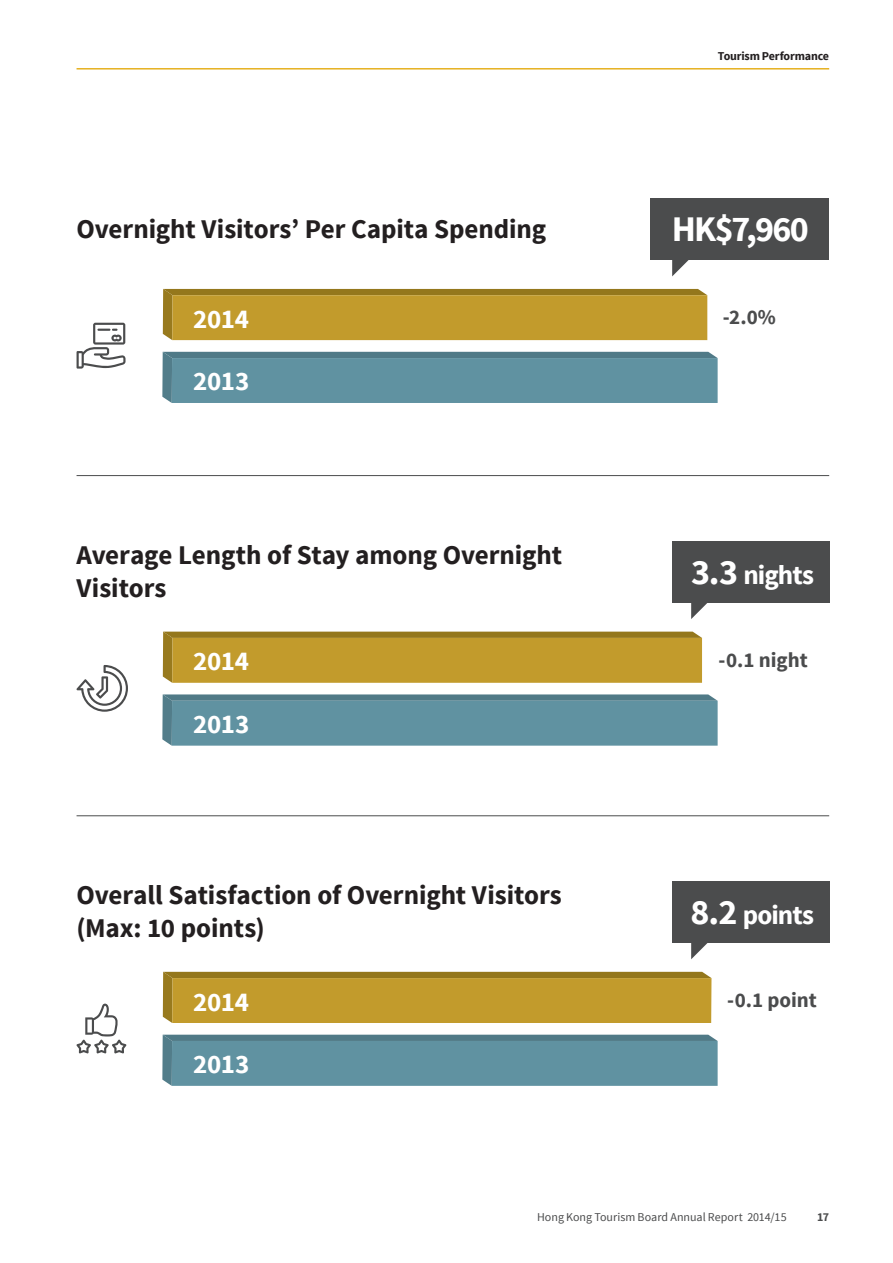
<style>
.page{position:relative;width:893px;height:1263px;background:#fff}
.page>*{position:absolute;margin:0;border:0;box-sizing:border-box;transform-origin:0 0}
.Body{font:700 36px "Source Sans Pro";color:#fff}
.SubHeading_Color{font:700 27px/32.4px "Source Sans Pro";letter-spacing:-.005em;color:#231f20}
.SubHeading_Color-2{font:700 27px "Source Sans Pro";letter-spacing:-.005em;color:#fff}
.Body-2{font:700 27px "Source Sans Pro";letter-spacing:-.035em;color:#fff}
.Sub_Heading_2{font:700 21px "Source Sans Pro";letter-spacing:-.005em;color:#4b4c4d}
.t1{font:12px "Source Sans Pro";color:#4b4c4d}
.t2{font:700 12px "Source Sans Pro";letter-spacing:-.015em;color:#231f20}
.t3{font:700 12px "Source Sans Pro";color:#4b4c4d}
.s1{font-size:36px}
</style>
<div class="page">
<hr style="left:77px;top:68px;width:752px;height:2px;background:#e6b120">
<div style="left:163px;top:972px;width:548px;height:51px;background:#94771c"></div>
<div style="left:172px;top:978px;width:539px;height:45px;background:#c29b2c"></div>
<div style="left:162px;top:1035px;width:556px;height:51px;background:#507a87"></div>
<div style="left:172px;top:1041px;width:546px;height:45px;background:#6092a1"></div>
<svg style="left:163px;top:632px;width:539px;height:51px;background:#987b22"></svg>
<div style="left:172px;top:638px;width:530px;height:45px;background:#c29b2c"></div>
<svg style="left:162px;top:694px;width:556px;height:52px;background:#628894"></svg>
<div style="left:172px;top:701px;width:546px;height:45px;background:#6092a1"></div>
<div style="left:163px;top:289px;width:544px;height:51px;background:#94771c"></div>
<div style="left:172px;top:295px;width:535px;height:45px;background:#c29b2c"></div>
<div style="left:162px;top:352px;width:556px;height:51px;background:#507a87"></div>
<div style="left:172px;top:358px;width:546px;height:45px;background:#6092a1"></div>
<div style="left:672px;top:541px;width:157px;height:61px;background:#4b4c4d"></div>
<svg style="left:691px;top:602px;width:32px;height:17px"></svg>
<div style="left:672px;top:882px;width:157px;height:61px;background:#4b4c4d"></div>
<svg style="left:691px;top:943px;width:17px;height:16px"></svg>
<div style="left:651px;top:199px;width:178px;height:61px;background:#4b4c4d"></div>
<svg style="left:672px;top:260px;width:17px;height:16px"></svg>
<hr style="left:77px;top:815px;width:752px;height:1px;background:#4b4c4d">
<svg style="left:76px;top:1004px;width:50px;height:49px"></svg>
<svg style="left:77px;top:323px;width:49px;height:46px"></svg>
<hr style="left:77px;top:475px;width:752px;height:1px;background:#4b4c4d">
<svg style="left:76px;top:665px;width:52px;height:47px"></svg>
<p class="SubHeading_Color" style="left:77px;top:213px;width:471px">Overnight Visitors’ Per Capita Spending</p>
<p class="t2" style="left:718px;top:48px;width:113px">Tourism Performance</p>
<p class="Body" style="left:672px;top:206px;width:139px">HK$7,960</p>
<p class="SubHeading_Color-2" style="left:193px;top:301px;width:58px">2014</p>
<p class="Sub_Heading_2" style="left:723px;top:304px;width:55px">-2.0%</p>
<p class="SubHeading_Color-2" style="left:193px;top:364px;width:58px">2013</p>
<p class="SubHeading_Color" style="left:77px;top:540px;width:487px">Average Length of Stay among Overnight<br>Visitors</p>
<p class="Body-2" style="left:691px;top:557px;width:125px"><span class="s1">3.3</span> nights</p>
<p class="SubHeading_Color-2" style="left:193px;top:644px;width:58px">2014</p>
<p class="Sub_Heading_2" style="left:719px;top:646px;width:91px">-0.1 night</p>
<p class="SubHeading_Color-2" style="left:193px;top:706px;width:58px">2013</p>
<p class="SubHeading_Color" style="left:77px;top:880px;width:487px">Overall Satisfaction of Overnight Visitors (Max: 10 points)</p>
<p class="Body-2" style="left:690px;top:897px;width:125px"><span class="s1">8.2</span> points</p>
<p class="SubHeading_Color-2" style="left:193px;top:984px;width:58px">2014</p>
<p class="Sub_Heading_2" style="left:727px;top:987px;width:91px">-0.1 point</p>
<p class="SubHeading_Color-2" style="left:193px;top:1047px;width:58px">2013</p>
<p class="t1" style="left:537px;top:1209px;width:251px">Hong Kong Tourism Board Annual Report 2014/15</p>
<p class="t3" style="left:817px;top:1209px;width:14px">17</p>
</div>
